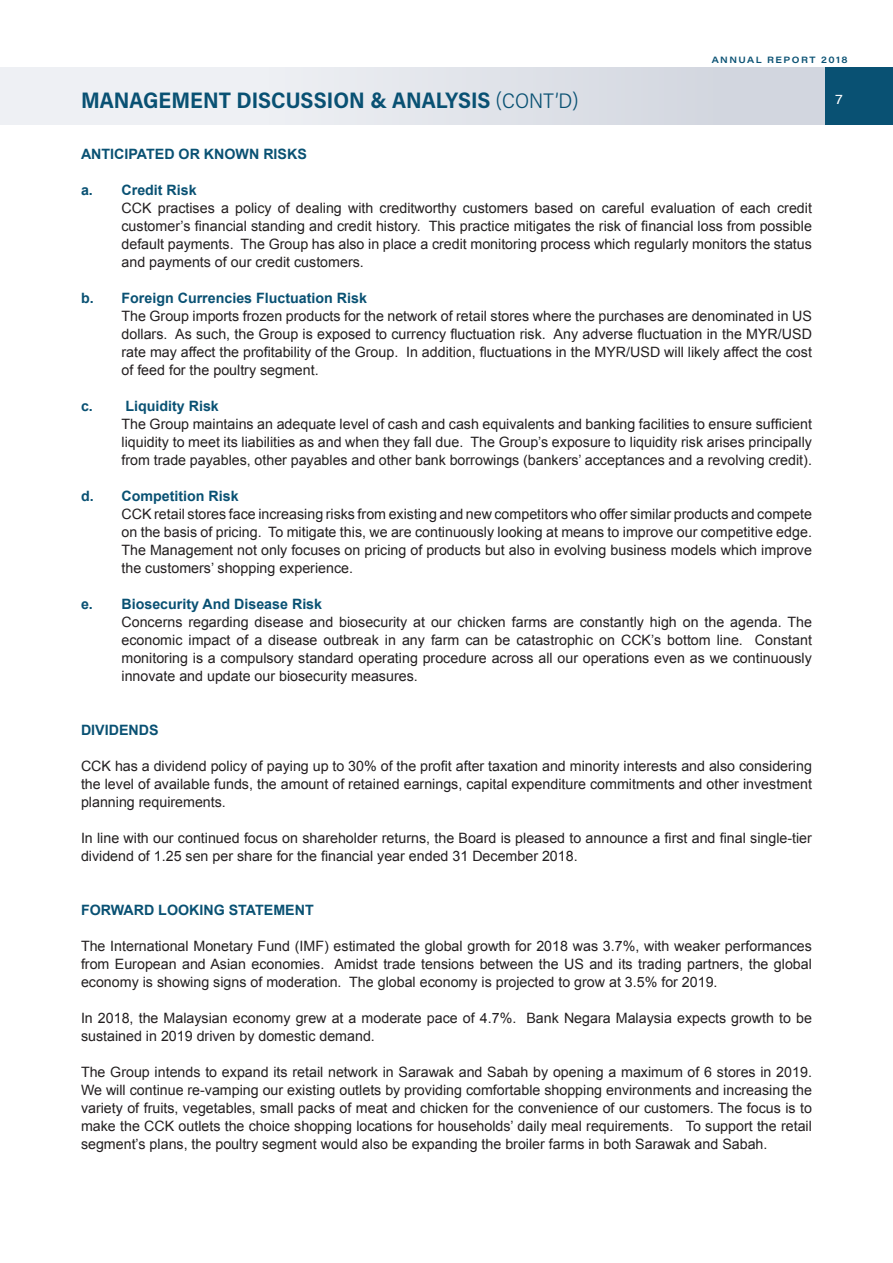
<style>
.page{position:relative;width:893px;height:1263px;background:#fff}
.page>*{position:absolute;margin:0;border:0;box-sizing:border-box;transform-origin:0 0}
.t1{font:700 22.5px "Acumin Pro Semi Cond";color:#095173}
.t2{font:14.25px/18px "Arial";color:#231f20;text-align:justify}
.t3{font:700 14.25px "Arial";color:#095173}
.t4{font:13.5px "Acumin Pro Wide";color:#fff}
.t5{font:600 9px "Acumin Pro Wide";letter-spacing:.165em;color:#095173}
.s1{font-weight:300;font-size:21px}
</style>
<div class="page">
<div style="left:0;top:68px;width:825px;height:57px;background:linear-gradient(to right,#f5f6f9,#d1d5de)"></div>
<div style="left:825px;top:68px;width:68px;height:57px;background:#095173"></div>
<p class="t5" style="left:712px;top:53px;width:137px">ANNUAL REPORT 2018</p>
<p class="t1" style="left:81px;top:84px;width:499px">MANAGEMENT DISCUSSION &amp; ANALYSIS <span class="s1">(CONT’D)</span></p>
<p class="t4" style="left:835px;top:90px;width:9px">7</p>
<p class="t3" style="left:81px;top:144px;width:227px">ANTICIPATED OR KNOWN RISKS</p>
<p class="t3" style="left:81px;top:180px;width:117px">a. Credit Risk</p>
<p class="t2" style="left:121px;top:199px;width:692px">CCK practises a policy of dealing with creditworthy customers based on careful evaluation of each credit customer’s financial standing and credit history. This practice mitigates the risk of financial loss from possible default payments. The Group has also in place a credit monitoring process which regularly monitors the status and payments of our credit customers.</p>
<p class="t3" style="left:81px;top:288px;width:287px">b. Foreign Currencies Fluctuation Risk</p>
<p class="t2" style="left:121px;top:307px;width:692px">The Group imports frozen products for the network of retail stores where the purchases are denominated in US dollars. As such, the Group is exposed to currency fluctuation risk. Any adverse fluctuation in the MYR/USD rate may affect the profitability of the Group. In addition, fluctuations in the MYR/USD will likely affect the cost of feed for the poultry segment.</p>
<p class="t3" style="left:81px;top:396px;width:139px">c. Liquidity Risk</p>
<p class="t2" style="left:121px;top:415px;width:692px">The Group maintains an adequate level of cash and cash equivalents and banking facilities to ensure sufficient liquidity to meet its liabilities as and when they fall due. The Group’s exposure to liquidity risk arises principally from trade payables, other payables and other bank borrowings (bankers’ acceptances and a revolving credit).</p>
<p class="t3" style="left:81px;top:486px;width:159px">d. Competition Risk</p>
<p class="t2" style="left:121px;top:505px;width:692px">CCK retail stores face increasing risks from existing and new competitors who offer similar products and compete on the basis of pricing. To mitigate this, we are continuously looking at means to improve our competitive edge.<br>The Management not only focuses on pricing of products but also in evolving business models which improve the customers’ shopping experience.</p>
<p class="t3" style="left:81px;top:594px;width:243px">e. Biosecurity And Disease Risk</p>
<p class="t2" style="left:121px;top:613px;width:692px">Concerns regarding disease and biosecurity at our chicken farms are constantly high on the agenda. The economic impact of a disease outbreak in any farm can be catastrophic on CCK’s bottom line. Constant monitoring is a compulsory standard operating procedure across all our operations even as we continuously innovate and update our biosecurity measures.</p>
<p class="t3" style="left:81px;top:720px;width:79px">DIVIDENDS</p>
<p class="t2" style="left:81px;top:757px;width:732px">CCK has a dividend policy of paying up to 30% of the profit after taxation and minority interests and also considering the level of available funds, the amount of retained earnings, capital expenditure commitments and other investment planning requirements.</p>
<p class="t2" style="left:81px;top:829px;width:732px">In line with our continued focus on shareholder returns, the Board is pleased to announce a first and final single-tier dividend of 1.25 sen per share for the financial year ended 31 December 2018.</p>
<p class="t3" style="left:81px;top:900px;width:234px">FORWARD LOOKING STATEMENT</p>
<p class="t2" style="left:81px;top:937px;width:732px">The International Monetary Fund (IMF) estimated the global growth for 2018 was 3.7%, with weaker performances from European and Asian economies. Amidst trade tensions between the US and its trading partners, the global economy is showing signs of moderation. The global economy is projected to grow at 3.5% for 2019.</p>
<p class="t2" style="left:81px;top:1009px;width:732px">In 2018, the Malaysian economy grew at a moderate pace of 4.7%. Bank Negara Malaysia expects growth to be sustained in 2019 driven by domestic demand.</p>
<p class="t2" style="left:81px;top:1063px;width:732px">The Group intends to expand its retail network in Sarawak and Sabah by opening a maximum of 6 stores in 2019.<br>We will continue re-vamping our existing outlets by providing comfortable shopping environments and increasing the variety of fruits, vegetables, small packs of meat and chicken for the convenience of our customers. The focus is to make the CCK outlets the choice shopping locations for households’ daily meal requirements. To support the retail segment’s plans, the poultry segment would also be expanding the broiler farms in both Sarawak and Sabah.</p>
</div>
